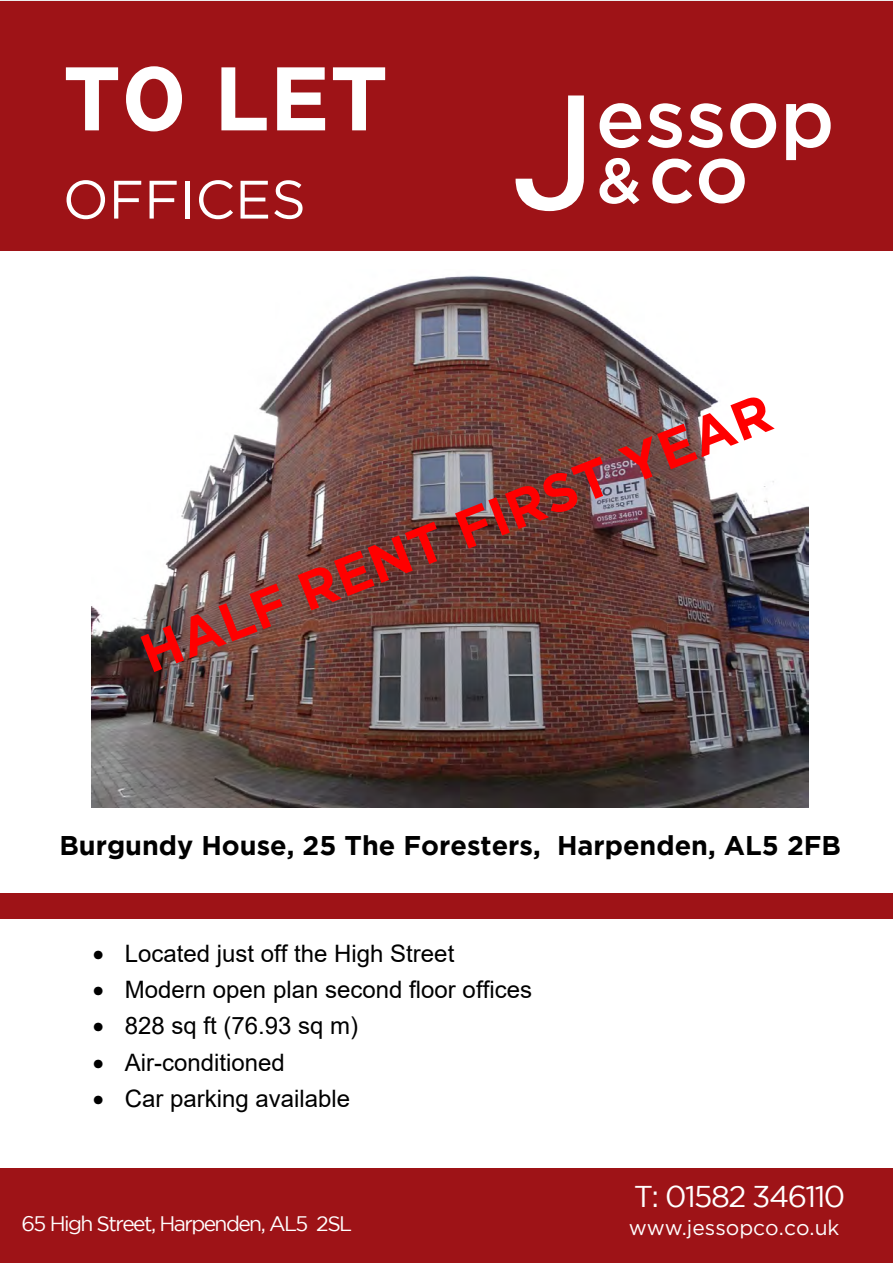
<style>
.page{position:relative;width:893px;height:1263px;background:#fff}
.page>*{position:absolute;margin:0;border:0;box-sizing:border-box;transform-origin:0 0}
.t1{font:158.1px "Univers";color:#fff}
.t2{font:107.7px "Univers";color:#fff}
.t3{font:700 90px "Gotham";color:#fff}
.t4{font:500 81.45px "Gotham";color:#fff}
.t5{font:500 55.5px "Gotham";color:#fff}
.t6{font:700 54px "Gotham";color:#f00}
.t7{font:54px "Gotham";color:#fff}
.t8{font:30px "Gotham";letter-spacing:-.05em;color:#fff}
.t9{font:700 27px "Gotham";color:#000}
.t10{font:24px "Arial";color:#000}
.t11{font:21px "Gotham";letter-spacing:-.075em;color:#fff}
.t12{font:21px "Gotham";color:#fff}
.s1{font-size:43.35px}
.s2{font-size:63.6px}
</style>
<div class="page">
<div style="left:0;top:1px;width:893px;height:250px;background:#9e1317"></div>
<svg style="left:0;top:0;width:893px;height:1px"></svg>
<div style="left:0;top:1169px;width:893px;height:94px;background:#9e1317"></div>
<div style="left:0;top:894px;width:893px;height:25px;background:#9e1317"></div>
<img style="left:92px;top:275px;width:716px;height:532px">
<h3 class="t3" style="left:63px;top:46px;width:327px">T0 LET</h3>
<h3 class="t7" style="left:63px;top:170px;width:245px">OFFICES</h3>
<h1 class="t1" style="left:512px;top:62px;width:89px">J</h1>
<h2 class="t2" style="left:563px;top:77px;width:61px">J</h2>
<h3 class="t4" style="left:596px;top:72px;width:240px">essop</h3>
<h3 class="t5" style="left:620px;top:84px;width:164px">essop</h3>
<h3 class="t5" style="left:620px;top:122px;width:105px"><span class="s1">&amp;</span>co</h3>
<h3 class="t4" style="left:597px;top:127px;width:153px"><span class="s2">&amp;</span>co</h3>
<h3 class="t6" style="left:131px;top:624px;width:674px;rotate:-21deg">HALF RENT FIRST YEAR</h3>
<p class="t9" style="left:59px;top:830px;width:783px">Burgundy House, 25 The Foresters, Harpenden, AL5 2FB</p>
<p class="t10" style="left:93px;top:937px;width:363px">• Located just off the High Street</p>
<p class="t10" style="left:93px;top:973px;width:441px">• Modern open plan second floor offices</p>
<p class="t10" style="left:93px;top:1009px;width:267px">• 828 sq ft (76.93 sq m)</p>
<p class="t10" style="left:93px;top:1046px;width:194px">• Air-conditioned</p>
<p class="t10" style="left:93px;top:1082px;width:259px">• Car parking available</p>
<p class="t11" style="left:22px;top:1212px;width:332px">65 High Street, Harpenden, AL5 2SL</p>
<p class="t8" style="left:634px;top:1179px;width:213px">T: 01582 346110</p>
<p class="t12" style="left:629px;top:1214px;width:212px">www.jessopco.co.uk</p>
</div>
